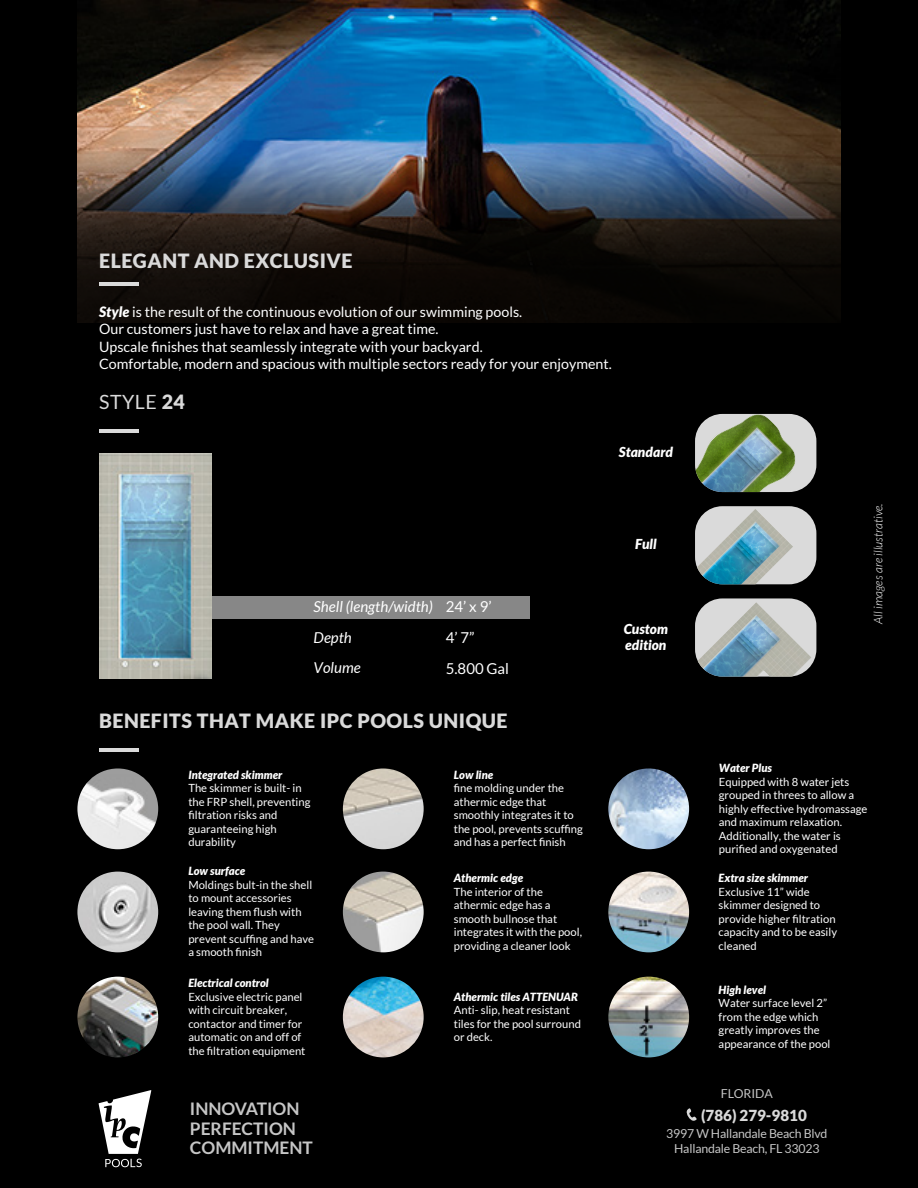
<style>
.page{position:relative;width:918px;height:1188px;background:#000}
.page>*{position:absolute;margin:0;border:0;box-sizing:border-box;transform-origin:0 0}
.t1{font:900 19.65px "Lato";letter-spacing:.025em;color:#dadada}
.t2{font:19.65px "Lato";letter-spacing:.025em;color:#dadada}
.t3{font:700 17.4px/19.6px "Lato";color:#c6c6c6}
.t4{font:900 15.15px "Lato";color:#dadada}
.t5{font:italic 15px/30.8px "Lato";color:#fff}
.t6{font:15px/30.8px "Lato";color:#fff}
.t7{font:14.25px/17.1px "Lato";color:#fff}
.t8{font:italic 900 13.8px/16.5px "Lato";color:#fff}
.t9{font:12.3px/14.9px "Lato";letter-spacing:-.015em;color:#c6c6c6;text-align:center}
.t10{font:italic 300 12px "Lato";color:#fff}
.t11{font:11.25px/13.5px "Lato";color:#fff}
.t12{font:italic 900 11.25px "Lato";color:#fff}
.s1{font-weight:900;font-style:italic}
.s2{font-weight:900}
</style>
<div class="page">
<img style="left:78px;top:0;width:762px;height:144px">
<img style="left:77px;top:144px;width:764px;height:179px">
<hr style="left:99px;top:282px;width:40px;height:3px;background:#dadada">
<hr style="left:99px;top:429px;width:40px;height:3px;background:#dadada">
<hr style="left:99px;top:749px;width:40px;height:3px;background:#dadada">
<img style="left:77px;top:768px;width:81px;height:81px;border-radius:40px">
<img style="left:608px;top:977px;width:81px;height:80px;border-radius:40px">
<img style="left:608px;top:872px;width:81px;height:80px;border-radius:40px">
<img style="left:608px;top:768px;width:81px;height:81px;border-radius:40px">
<img style="left:343px;top:977px;width:81px;height:80px;border-radius:40px">
<img style="left:343px;top:872px;width:81px;height:80px;border-radius:40px">
<img style="left:343px;top:768px;width:81px;height:81px;border-radius:40px">
<img style="left:77px;top:977px;width:81px;height:80px;border-radius:40px">
<img style="left:77px;top:872px;width:81px;height:80px;border-radius:40px">
<svg style="left:99px;top:1090px;width:52px;height:77px"></svg>
<svg style="left:686px;top:1108px;width:11px;height:13px"></svg>
<div style="left:188px;top:596px;width:341px;height:23px;background:#878787"></div>
<img style="left:99px;top:453px;width:113px;height:225px">
<div style="left:695px;top:414px;width:121px;height:78px;background:#dadada;border-radius:27px"></div>
<div style="left:695px;top:506px;width:121px;height:78px;background:#dadada;border-radius:27px"></div>
<div style="left:695px;top:598px;width:121px;height:79px;background:#dadada;border-radius:27px"></div>
<img style="left:695px;top:414px;width:112px;height:78px">
<img style="left:697px;top:509px;width:96px;height:75px">
<img style="left:698px;top:602px;width:113px;height:75px">
<h1 class="t1" style="left:99px;top:249px;width:255px">ELEGANT AND EXCLUSIVE</h1>
<p class="t7" style="left:99px;top:304px;width:514px"><span class="s1">Style</span> is the result of the continuous evolution of our swimming pools.<br>Our customers just have to relax and have a great time.<br>Upscale finishes that seamlessly integrate with your backyard.<br>Comfortable, modern and spacious with multiple sectors ready for your enjoyment.</p>
<h1 class="t2" style="left:99px;top:391px;width:87px">STYLE <span class="s2">24</span></h1>
<h3 class="t5" style="left:314px;top:592px;width:121px">Shell (length/width)<br>Depth<br>Volume</h3>
<h3 class="t6" style="left:446px;top:591px;width:65px">24’ x 9’<br>4’ 7”<br>5.800 Gal</h3>
<h1 class="t1" style="left:99px;top:709px;width:410px">BENEFITS THAT MAKE IPC POOLS UNIQUE</h1>
<p class="t12" style="left:188px;top:768px;width:95px">Integrated skimmer</p>
<p class="t11" style="left:188px;top:782px;width:124px">The skimmer is built- in the FRP shell, preventing filtration risks and guaranteeing high durability</p>
<p class="t12" style="left:188px;top:865px;width:58px">Low surface</p>
<p class="t11" style="left:188px;top:878px;width:127px">Moldings bult-in the shell to mount accessories leaving them flush with the pool wall. They prevent scuffing and have a smooth finish</p>
<p class="t12" style="left:188px;top:976px;width:82px">Electrical control</p>
<p class="t11" style="left:188px;top:990px;width:119px">Exclusive electric panel with circuit breaker, contactor and timer for automatic on and off of the filtration equipment</p>
<h2 class="t3" style="left:190px;top:1098px;width:124px">INNOVATION<br>PERFECTION<br>COMMITMENT</h2>
<p class="t12" style="left:454px;top:768px;width:41px">Low line</p>
<p class="t11" style="left:454px;top:782px;width:131px">fine molding under the athermic edge that smoothly integrates it to the pool, prevents scuffing and has a perfect finish</p>
<p class="t12" style="left:454px;top:871px;width:71px">Athermic edge</p>
<p class="t11" style="left:454px;top:885px;width:130px">The interior of the athermic edge has a smooth bullnose that integrates it with the pool, providing a cleaner look</p>
<p class="t12" style="left:454px;top:990px;width:126px">Athermic tiles ATTENUAR</p>
<p class="t11" style="left:454px;top:1003px;width:129px">Anti- slip, heat resistant tiles for the pool surround or deck.</p>
<p class="t8" style="left:619px;top:444px;width:56px">Standard</p>
<p class="t8" style="left:635px;top:536px;width:23px">Full</p>
<p class="t8" style="left:624px;top:620px;width:46px">Custom edition</p>
<p class="t10" style="left:872px;top:624px;width:122px;rotate:-90deg">All images are illustrative.</p>
<p class="t12" style="left:719px;top:762px;width:55px">Water Plus</p>
<p class="t11" style="left:719px;top:775px;width:150px">Equipped with 8 water jets grouped in threes to allow a highly effective hydromassage and maximum relaxation.<br>Additionally, the water is purified and oxygenated</p>
<p class="t12" style="left:719px;top:871px;width:91px">Extra size skimmer</p>
<p class="t11" style="left:719px;top:885px;width:120px">Exclusive 11” wide skimmer designed to provide higher filtration capacity and to be easily cleaned</p>
<p class="t12" style="left:719px;top:983px;width:49px">High level</p>
<p class="t11" style="left:719px;top:996px;width:113px">Water surface level 2” from the edge which greatly improves the appearance of the pool</p>
<p class="t9" style="left:721px;top:1086px;width:53px">FLORIDA</p>
<h3 class="t4" style="left:701px;top:1106px;width:107px">(786) 279-9810</h3>
<p class="t9" style="left:666px;top:1126px;width:163px">3997 W Hallandale Beach Blvd<br>Hallandale Beach, FL 33023</p>
</div>
